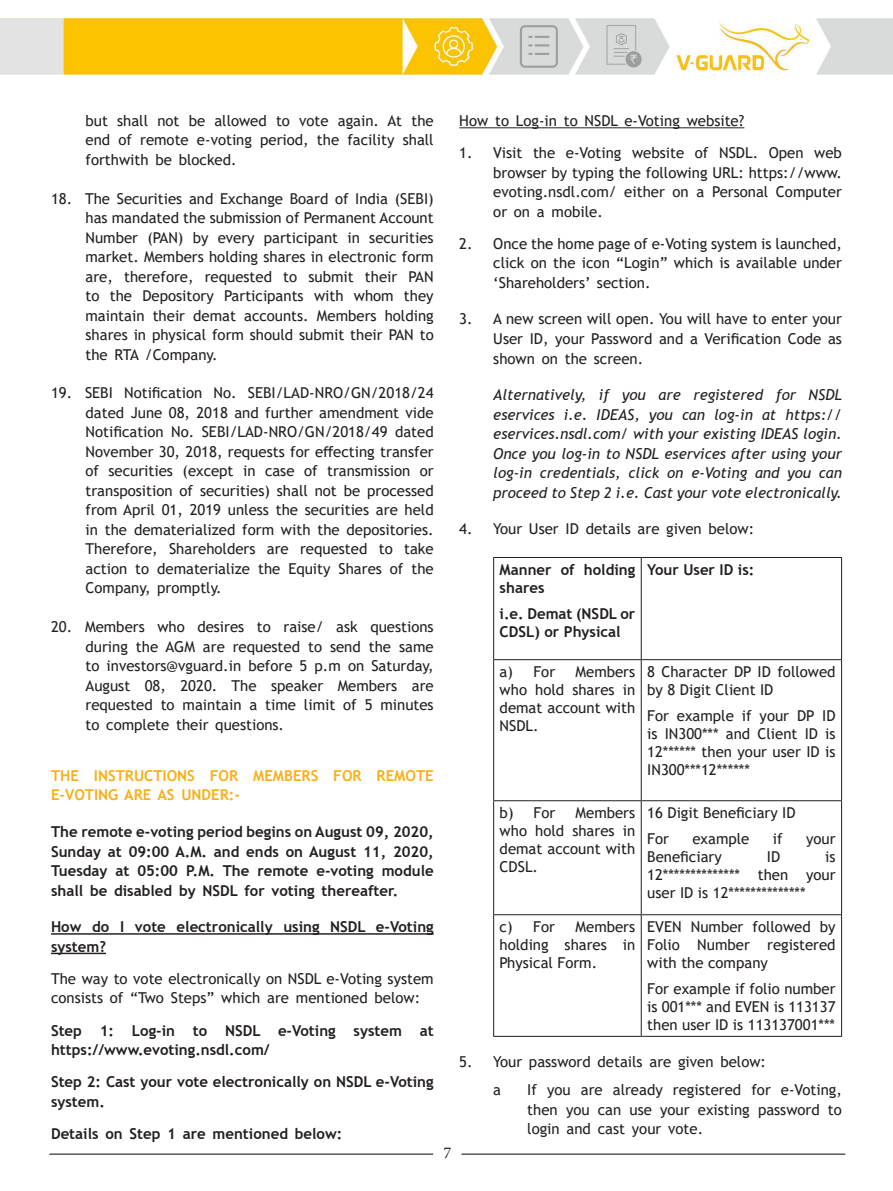
<style>
.page{position:relative;width:893px;height:1191px;background:#fff}
.page>*{position:absolute;margin:0;border:0;box-sizing:border-box;transform-origin:0 0}
.t1{font:16.5px "Minion Pro";color:#231f20}
.t2{font:15px/19.5px "Trebuchet MS";color:#231f20;text-align:justify}
.t3{font:700 15px/19.5px "Trebuchet MS";color:#231f20}
.t4{font:italic 15px/19.5px "Trebuchet MS";color:#231f20;text-align:justify}
.t5{font:700 15px/19.5px "Trebuchet MS";color:#faaf18}
</style>
<div class="page">
<hr style="left:49px;top:1153px;width:384px;height:1px;background:#231f20">
<hr style="left:461px;top:1153px;width:384px;height:1px;background:#231f20">
<hr style="left:51px;top:933px;width:383px;height:1px;background:#231f20">
<hr style="left:51px;top:952px;width:55px;height:2px;background:#231f20">
<hr style="left:459px;top:127px;width:285px;height:1px;background:#231f20">
<hr style="left:493px;top:557px;width:148px;height:1px;background:#231f20">
<hr style="left:493px;top:558px;width:1px;height:101px;background:#231f20">
<hr style="left:641px;top:557px;width:201px;height:1px;background:#231f20">
<hr style="left:641px;top:558px;width:1px;height:101px;background:#231f20">
<hr style="left:841px;top:558px;width:1px;height:101px;background:#231f20">
<hr style="left:493px;top:659px;width:148px;height:1px;background:#231f20">
<hr style="left:493px;top:660px;width:1px;height:140px;background:#231f20">
<hr style="left:641px;top:659px;width:201px;height:1px;background:#231f20">
<hr style="left:641px;top:660px;width:1px;height:140px;background:#231f20">
<hr style="left:841px;top:660px;width:1px;height:140px;background:#231f20">
<hr style="left:493px;top:800px;width:148px;height:1px;background:#231f20">
<hr style="left:493px;top:801px;width:1px;height:113px;background:#231f20">
<hr style="left:641px;top:800px;width:201px;height:1px;background:#231f20">
<hr style="left:641px;top:801px;width:1px;height:113px;background:#231f20">
<hr style="left:841px;top:801px;width:1px;height:113px;background:#231f20">
<hr style="left:493px;top:914px;width:148px;height:1px;background:#231f20">
<hr style="left:493px;top:915px;width:1px;height:121px;background:#231f20">
<hr style="left:641px;top:914px;width:201px;height:1px;background:#231f20">
<hr style="left:641px;top:915px;width:1px;height:121px;background:#231f20">
<hr style="left:841px;top:915px;width:1px;height:121px;background:#231f20">
<hr style="left:493px;top:1036px;width:148px;height:1px;background:#231f20">
<hr style="left:641px;top:1036px;width:201px;height:1px;background:#231f20">
<img style="left:0;top:18px;width:893px;height:57px">
<p class="t2" style="left:86px;top:111px;width:350px">but shall not be allowed to vote again. At the end of remote e-voting period, the facility shall forthwith be blocked.</p>
<p class="t2" style="left:86px;top:188px;width:350px;text-indent:-34px">18. The Securities and Exchange Board of India (SEBI) has mandated the submission of Permanent Account Number (PAN) by every participant in securities market. Members holding shares in electronic form are, therefore, requested to submit their PAN to the Depository Participants with whom they maintain their demat accounts. Members holding shares in physical form should submit their PAN to the RTA /Company.</p>
<p class="t2" style="left:86px;top:383px;width:350px;text-indent:-34px">19. SEBI Notification No. SEBI/LAD-NRO/GN/2018/24 dated June 08, 2018 and further amendment vide Notification No. SEBI/LAD-NRO/GN/2018/49 dated November 30, 2018, requests for effecting transfer of securities (except in case of transmission or transposition of securities) shall not be processed from April 01, 2019 unless the securities are held in the dematerialized form with the depositories.<br>Therefore, Shareholders are requested to take action to dematerialize the Equity Shares of the Company, promptly.</p>
<p class="t2" style="left:86px;top:617px;width:350px;text-indent:-34px">20. Members who desires to raise/ ask questions during the AGM are requested to send the same to investors@vguard.in before 5 p.m on Saturday, August 08, 2020. The speaker Members are requested to maintain a time limit of 5 minutes to complete their questions.</p>
<p class="t5" style="left:51px;top:766px;width:384px">THE INSTRUCTIONS FOR MEMBERS FOR REMOTE<br>E-VOTING ARE AS UNDER:-</p>
<p class="t3" style="left:51px;top:822px;width:384px;text-align:justify">The remote e-voting period begins on August 09, 2020, Sunday at 09:00 A.M. and ends on August 11, 2020, Tuesday at 05:00 P.M. The remote e-voting module shall be disabled by NSDL for voting thereafter.</p>
<p class="t3" style="left:51px;top:917px;width:384px">How do I vote electronically using NSDL e-Voting system?</p>
<p class="t2" style="left:51px;top:968px;width:384px">The way to vote electronically on NSDL e-Voting system consists of “Two Steps” which are mentioned below:</p>
<p class="t3" style="left:51px;top:1020px;width:384px">Step 1: Log-in to NSDL e-Voting system at https://www.evoting.nsdl.com/</p>
<p class="t3" style="left:51px;top:1072px;width:384px">Step 2: Cast your vote electronically on NSDL e-Voting system.</p>
<p class="t3" style="left:51px;top:1124px;width:293px">Details on Step 1 are mentioned below:</p>
<p class="t2" style="left:459px;top:111px;width:287px">How to Log-in to NSDL e-Voting website?</p>
<p class="t2" style="left:493px;top:143px;width:350px;text-indent:-34px">1. Visit the e-Voting website of NSDL. Open web browser by typing the following URL: https://www. evoting.nsdl.com/ either on a Personal Computer or on a mobile.</p>
<p class="t2" style="left:493px;top:234px;width:350px;text-indent:-34px">2. Once the home page of e-Voting system is launched, click on the icon “Login” which is available under ‘Shareholders’ section.</p>
<p class="t2" style="left:493px;top:309px;width:350px;text-indent:-34px">3. A new screen will open. You will have to enter your User ID, your Password and a Verification Code as shown on the screen.</p>
<p class="t4" style="left:493px;top:385px;width:350px">Alternatively, if you are registered for NSDL eservices i.e. IDEAS, you can log-in at https:// eservices.nsdl.com/ with your existing IDEAS login.<br>Once you log-in to NSDL eservices after using your log-in credentials, click on e-Voting and you can proceed to Step 2 i.e. Cast your vote electronically.</p>
<p class="t2" style="left:459px;top:519px;width:297px">4. Your User ID details are given below:</p>
<p class="t3" style="left:500px;top:560px;width:137px;line-height:18px">Manner of holding shares</p>
<p class="t3" style="left:500px;top:605px;width:137px;line-height:18px">i.e. Demat (NSDL or<br>CDSL) or Physical</p>
<p class="t3" style="left:647px;top:559px;width:109px">Your User ID is:</p>
<p class="t2" style="left:500px;top:662px;width:137px;line-height:18px;text-indent:76px">Members who hold shares in demat account with NSDL.</p>
<p class="t2" style="left:647px;top:662px;width:190px;line-height:18px">8 Character DP ID followed by 8 Digit Client ID</p>
<p class="t2" style="left:500px;top:661px;width:57px">a) For</p>
<p class="t2" style="left:647px;top:707px;width:190px;line-height:18px">For example if your DP ID is IN300*** and Client ID is 12****** then your user ID is IN300***12******</p>
<p class="t1" style="left:443px;top:1141px;width:9px">7</p>
<p class="t2" style="left:500px;top:803px;width:137px;line-height:18px;text-indent:76px">Members who hold shares in demat account with CDSL.</p>
<p class="t2" style="left:647px;top:799px;width:150px;line-height:26.5px">16 Digit Beneficiary ID<br>For</p>
<p class="t2" style="left:500px;top:802px;width:57px">b) For</p>
<p class="t2" style="left:692px;top:829px;width:58px">example</p>
<p class="t2" style="left:773px;top:829px;width:11px">if</p>
<p class="t2" style="left:806px;top:829px;width:31px">your</p>
<p class="t2" style="left:647px;top:847px;width:76px">Beneficiary</p>
<p class="t2" style="left:767px;top:847px;width:15px">ID</p>
<p class="t2" style="left:647px;top:848px;width:190px;line-height:18px;text-indent:178px">is 12************** then your user ID is 12**************</p>
<p class="t2" style="left:500px;top:917px;width:137px;line-height:18px;text-indent:76px">Members holding shares in Physical Form.</p>
<p class="t2" style="left:647px;top:917px;width:190px;line-height:18px">EVEN Number followed by Folio Number registered with the company</p>
<p class="t2" style="left:647px;top:980px;width:190px;line-height:18px">For example if folio number is 001*** and EVEN is 113137 then user ID is 113137001***</p>
<p class="t2" style="left:493px;top:1047px;width:274px;line-height:28px;text-indent:-34px">5. Your password details are given below: a</p>
<p class="t2" style="left:500px;top:916px;width:57px">c) For</p>
<p class="t2" style="left:527px;top:1080px;width:316px">If you are already registered for e-Voting, then you can use your existing password to login and cast your vote.</p>
</div>
